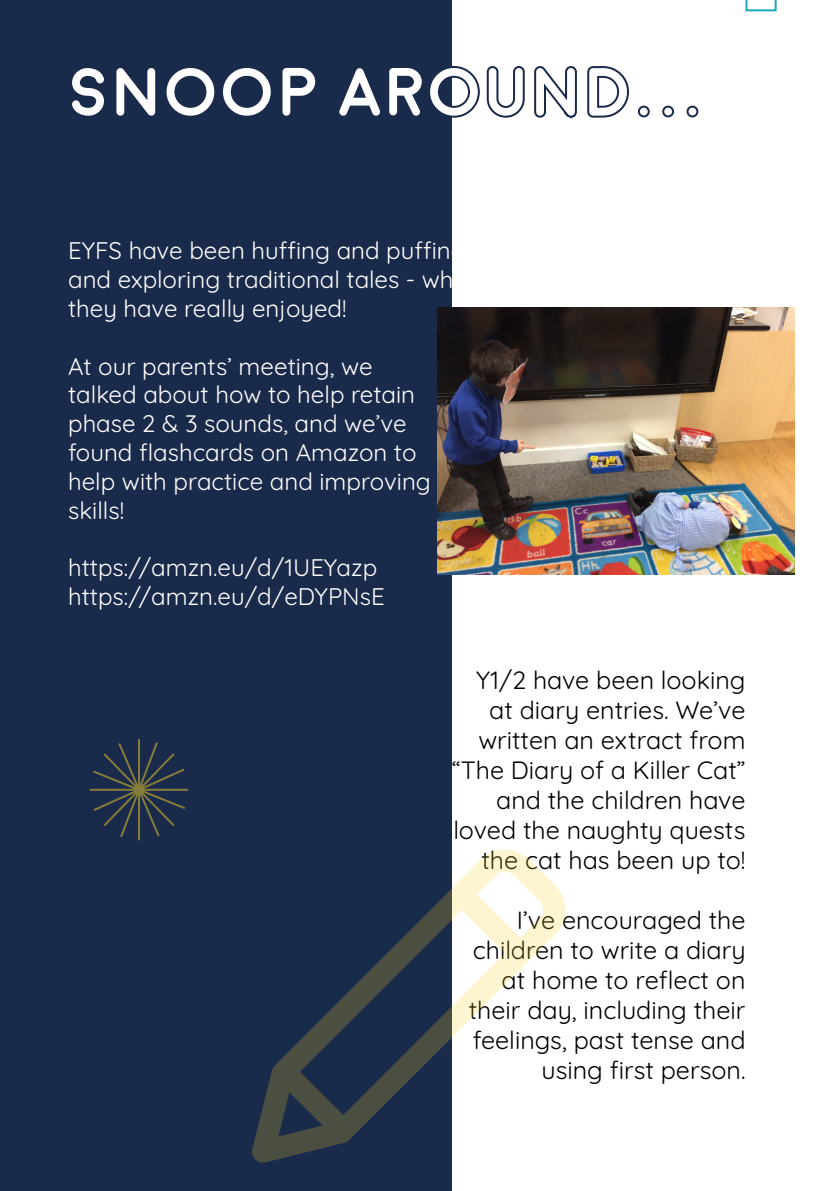
<style>
.page{position:relative;width:840px;height:1191px;background:#fff}
.page>*{position:absolute;margin:0;border:0;box-sizing:border-box;transform-origin:0 0}
.t1{font:700 68px "Moon";color:#fff}
.t2{font:300 25px/30px "Quicksand";color:#000;text-align:right}
.t3{font:300 24px/28.8px "Quicksand";color:#fff}
.s1{color:#1a2a4a}
</style>
<div class="page">
<div style="left:0;top:0;width:451px;height:1191px;background:#1a2a4a"></div>
<svg style="left:745px;top:0;width:32px;height:12px"></svg>
<svg style="left:89px;top:739px;width:100px;height:102px"></svg>
<img style="left:437px;top:307px;width:357px;height:267px">
<svg style="left:252px;top:849px;width:314px;height:313px"></svg>
<svg style="left:455px;top:888px;width:71px;height:72px"></svg>
<svg style="left:276px;top:1063px;width:75px;height:75px"></svg>
<p class="t1" style="left:68px;top:59px;width:638px">SNOOP AR<span class="s1">OUND...</span></p>
<p class="t3" style="left:68px;top:234px;width:418px">EYFS have been huffing and puffing, and exploring traditional tales - which they have really enjoyed!</p>
<p class="t3" style="left:68px;top:349px;width:364px">At our parents’ meeting, we talked about how to help retain phase 2 &amp; 3 sounds, and we’ve found flashcards on Amazon to help with practice and improving skills!</p>
<p class="t3" style="left:68px;top:551px;width:310px">https://amzn.eu/d/1UEYazp</p>
<p class="t3" style="left:68px;top:580px;width:318px">https://amzn.eu/d/eDYPNsE</p>
<p class="t2" style="left:451px;top:662px;width:295px">Y1/2 have been looking at diary entries. We’ve written an extract from “The Diary of a Killer Cat” and the children have loved the naughty quests the cat has been up to!</p>
<p class="t2" style="left:468px;top:902px;width:278px">I’ve encouraged the children to write a diary at home to reflect on their day, including their feelings, past tense and using first person.</p>
</div>
